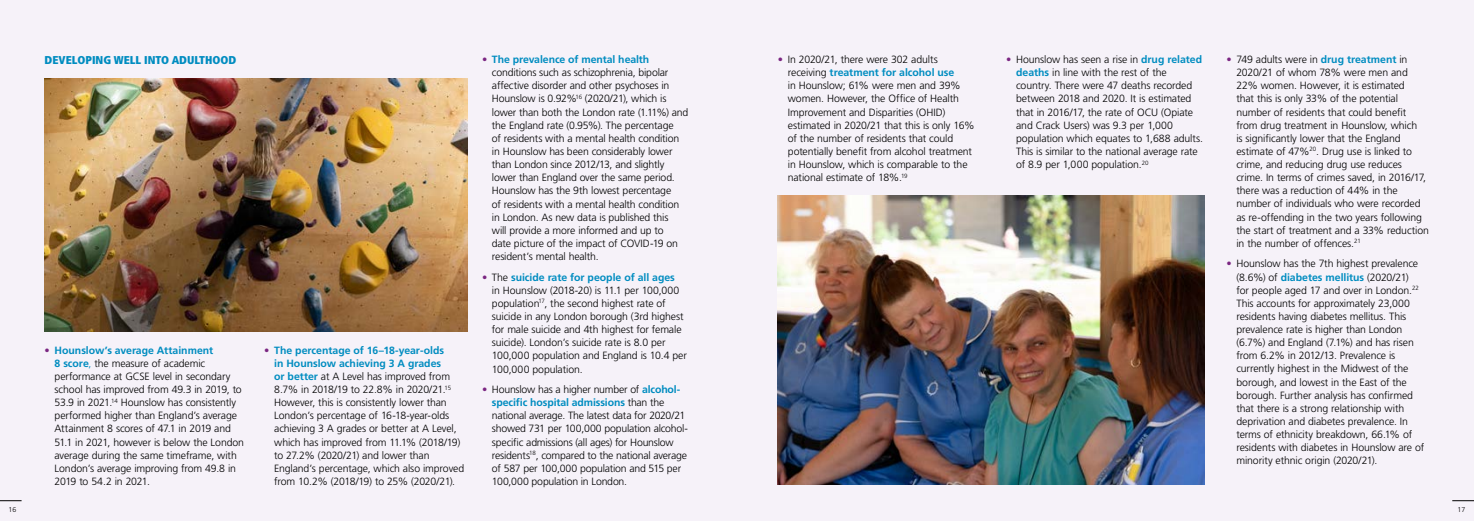
<style>
.page{position:relative;width:1474px;height:521px;background:#fff}
.page>*{position:absolute;margin:0;border:0;box-sizing:border-box;transform-origin:0 0}
.t1{font:900 condensed 11.38px "Frutiger LT Std";color:#008cc0}
.t2{font:300 10.5px/13.1px "Frutiger LT Std";letter-spacing:-.015em;color:#000}
.t3{font:300 7px "Frutiger LT Std";color:#000}
.s1{color:#7b2682}
.s2{font-weight:700;color:#008cc0}
.s3{color:#008cc0}
</style>
<div class="page">
<div style="left:0;top:0;width:1473px;height:521px;background:#f6f2f9"></div>
<img style="left:45px;top:78px;width:423px;height:253px">
<img style="left:778px;top:195px;width:426px;height:290px">
<svg style="left:0;top:500px;width:22px;height:1px"></svg>
<svg style="left:1452px;top:500px;width:21px;height:1px"></svg>
<h4 class="t1" style="left:45px;top:53px;width:193px">DEVELOPING WELL INTO ADULTHOOD</h4>
<p class="t2" style="left:55px;top:344px;width:191px;text-indent:-10px"><span class="s1">•</span> <span class="s2">Hounslow’s average Attainment<br>8 score</span><span class="s3">,</span> the measure of academic performance at GCSE level in secondary school has improved from 49.3 in 2019, to 53.9 in 2021.<sup>14</sup> Hounslow has consistently performed higher than England’s average Attainment 8 scores of 47.1 in 2019 and 51.1 in 2021, however is below the London average during the same timeframe, with London’s average improving from 49.8 in 2019 to 54.2 in 2021.</p>
<p class="t2" style="left:274px;top:344px;width:191px;text-indent:-10px"><span class="s1">•</span> <span class="s2">The percentage of 16–18-year-olds<br>in Hounslow achieving 3 A grades<br>or better</span> at A Level has improved from 8.7% in 2018/19 to 22.8% in 2020/21.<sup>15<br></sup>However, this is consistently lower than London’s percentage of 16-18-year-olds achieving 3 A grades or better at A Level, which has improved from 11.1% (2018/19) to 27.2% (2020/21) and lower than England’s percentage, which also improved from 10.2% (2018/19) to 25% (2020/21).</p>
<p class="t2" style="left:492px;top:53px;width:198px;text-indent:-10px"><span class="s1">•</span> <span class="s2">The prevalence of mental health </span>conditions such as schizophrenia, bipolar affective disorder and other psychoses in Hounslow is 0.92%<sup>16</sup> (2020/21), which is lower than both the London rate (1.11%) and the England rate (0.95%). The percentage<br>of residents with a mental health condition in Hounslow has been considerably lower than London since 2012/13, and slightly lower than England over the same period.<br>Hounslow has the 9th lowest percentage<br>of residents with a mental health condition in London. As new data is published this<br>will provide a more informed and up to<br>date picture of the impact of COVID-19 on resident’s mental health.</p>
<p class="t2" style="left:492px;top:271px;width:196px;text-indent:-10px"><span class="s1">•</span> The <span class="s2">suicide rate for people of all ages<br></span>in Hounslow (2018-20) is 11.1 per 100,000 population<sup>17</sup>, the second highest rate of suicide in any London borough (3rd highest for male suicide and 4th highest for female suicide). London’s suicide rate is 8.0 per 100,000 population and England is 10.4 per 100,000 population.</p>
<p class="t2" style="left:492px;top:383px;width:198px;text-indent:-10px"><span class="s1">•</span> Hounslow has a higher number of <span class="s2">alcohol&shy;specific hospital admissions</span> than the national average. The latest data for 2020/21 showed 731 per 100,000 population alcohol&shy;specific admissions (all ages) for Hounslow residents<sup>18</sup>, compared to the national average of 587 per 100,000 population and 515 per 100,000 population in London.</p>
<p class="t2" style="left:787px;top:53px;width:188px;text-indent:-10px"><span class="s1">•</span> In 2020/21, there were 302 adults receiving <span class="s2">treatment for alcohol use<br></span>in Hounslow; 61% were men and 39% women. However, the Office of Health Improvement and Disparities (OHID) estimated in 2020/21 that this is only 16% of the number of residents that could potentially benefit from alcohol treatment in Hounslow, which is comparable to the national estimate of 18%.<sup>19</sup></p>
<p class="t2" style="left:1016px;top:53px;width:188px;text-indent:-10px"><span class="s1">•</span> Hounslow has seen a rise in <span class="s2">drug related deaths</span> in line with the rest of the country. There were 47 deaths recorded between 2018 and 2020. It is estimated that in 2016/17, the rate of OCU (Opiate and Crack Users) was 9.3 per 1,000 population which equates to 1,688 adults.<br>This is similar to the national average rate of 8.9 per 1,000 population.<sup>20</sup></p>
<p class="t2" style="left:1236px;top:53px;width:194px;text-indent:-10px"><span class="s1">•</span> 749 adults were in <span class="s2">drug treatment</span> in 2020/21 of whom 78% were men and 22% women. However, it is estimated<br>that this is only 33% of the potential number of residents that could benefit from drug treatment in Hounslow, which<br>is significantly lower that the England estimate of 47%<sup>20</sup>. Drug use is linked to crime, and reducing drug use reduces crime. In terms of crimes saved, in 2016/17, there was a reduction of 44% in the number of individuals who were recorded as re-offending in the two years following the start of treatment and a 33% reduction in the number of offences.<sup>21</sup></p>
<p class="t2" style="left:1236px;top:257px;width:189px;text-indent:-10px"><span class="s1">•</span> Hounslow has the 7th highest prevalence (8.6%) of <span class="s2">diabetes mellitus</span> (2020/21)<br>for people aged 17 and over in London.<sup>22<br></sup>This accounts for approximately 23,000 residents having diabetes mellitus. This prevalence rate is higher than London (6.7%) and England (7.1%) and has risen from 6.2% in 2012/13. Prevalence is currently highest in the Midwest of the borough, and lowest in the East of the borough. Further analysis has confirmed that there is a strong relationship with deprivation and diabetes prevalence. In terms of ethnicity breakdown, 66.1% of residents with diabetes in Hounslow are of minority ethnic origin (2020/21).</p>
<p class="t3" style="left:9px;top:505px;width:9px">16</p>
<p class="t3" style="left:1457px;top:505px;width:9px">17</p>
</div>
